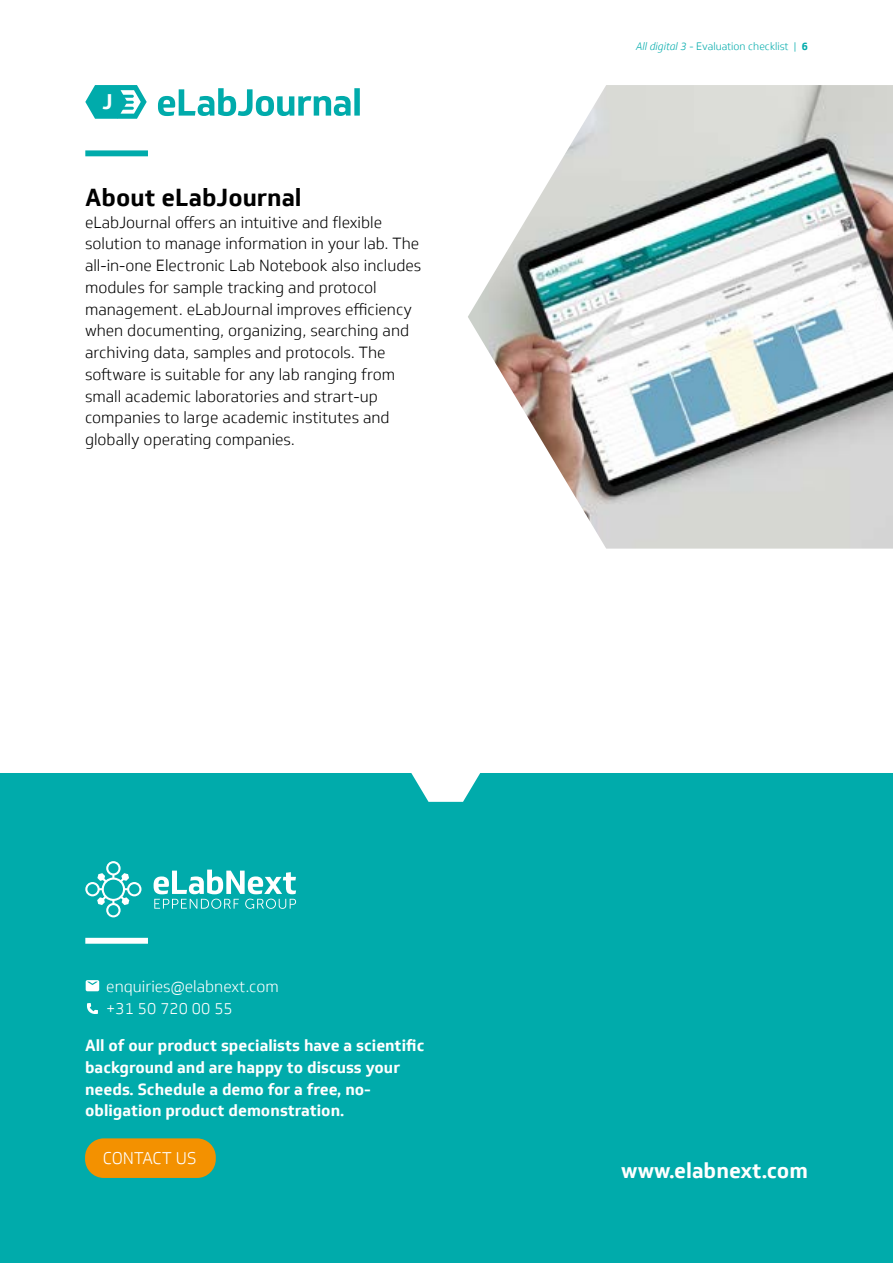
<style>
.page{position:relative;width:893px;height:1263px;background:#00abab}
.page>*{position:absolute;margin:0;border:0;box-sizing:border-box;transform-origin:0 0}
.t1{font:700 24px "Soleto";color:#000}
.t2{font:700 21px "Soleto";color:#fff}
.t3{font:700 20.7px "Soleto";color:#fff}
.t4{font:300 16.5px "Soleto";color:#fff}
.t5{font:300 15.75px/21.8px "Soleto";color:#000}
.t6{font:700 15.75px/21.8px "Soleto";color:#fff}
.t7{font:300 15.75px/21.8px "Soleto";color:#fff}
.t8{font:300 10.5px "Soleto";color:#00abab}
.s1{font-style:italic}
.s2{font-weight:700}
</style>
<div class="page">
<div style="left:0;top:0;width:893px;height:802px;background:#fff"></div>
<div style="left:85px;top:1138px;width:131px;height:40px;background:#f39100;border-radius:19px"></div>
<svg style="left:86px;top:980px;width:13px;height:11px"></svg>
<svg style="left:87px;top:1003px;width:11px;height:11px"></svg>
<div style="left:85px;top:938px;width:63px;height:6px;background:#fff"></div>
<svg style="left:85px;top:861px;width:56px;height:56px"></svg>
<svg style="left:154px;top:869px;width:142px;height:40px"></svg>
<div style="left:85px;top:150px;width:63px;height:6px;background:#00abab"></div>
<svg style="left:85px;top:85px;width:62px;height:34px"></svg>
<svg style="left:158px;top:88px;width:202px;height:28px"></svg>
<img style="left:468px;top:85px;width:425px;height:464px">
<h3 class="t3" style="left:103px;top:89px;width:12px">J</h3>
<h1 class="t1" style="left:85px;top:182px;width:218px">About eLabJournal</h1>
<p class="t5" style="left:85px;top:211px;width:338px">eLabJournal offers an intuitive and flexible solution to manage information in your lab. The all-in-one Electronic Lab Notebook also includes modules for sample tracking and protocol management. eLabJournal improves efficiency when documenting, organizing, searching and archiving data, samples and protocols. The software is suitable for any lab ranging from small academic laboratories and strart-up companies to large academic institutes and globally operating companies.</p>
<p class="t8" style="left:636px;top:40px;width:173px"><span class="s1">All digital 3</span> - Evaluation checklist | <span class="s2">6</span></p>
<p class="t7" style="left:106px;top:976px;width:174px">enquiries@elabnext.com +31 50 720 00 55</p>
<p class="t6" style="left:85px;top:1035px;width:341px">All of our product specialists have a scientific background and are happy to discuss your needs. Schedule a demo for a free, no&shy;obligation product demonstration.</p>
<p class="t4" style="left:103px;top:1149px;width:95px">CONTACT US</p>
<h2 class="t2" style="left:621px;top:1157px;width:188px">www.elabnext.com</h2>
</div>
